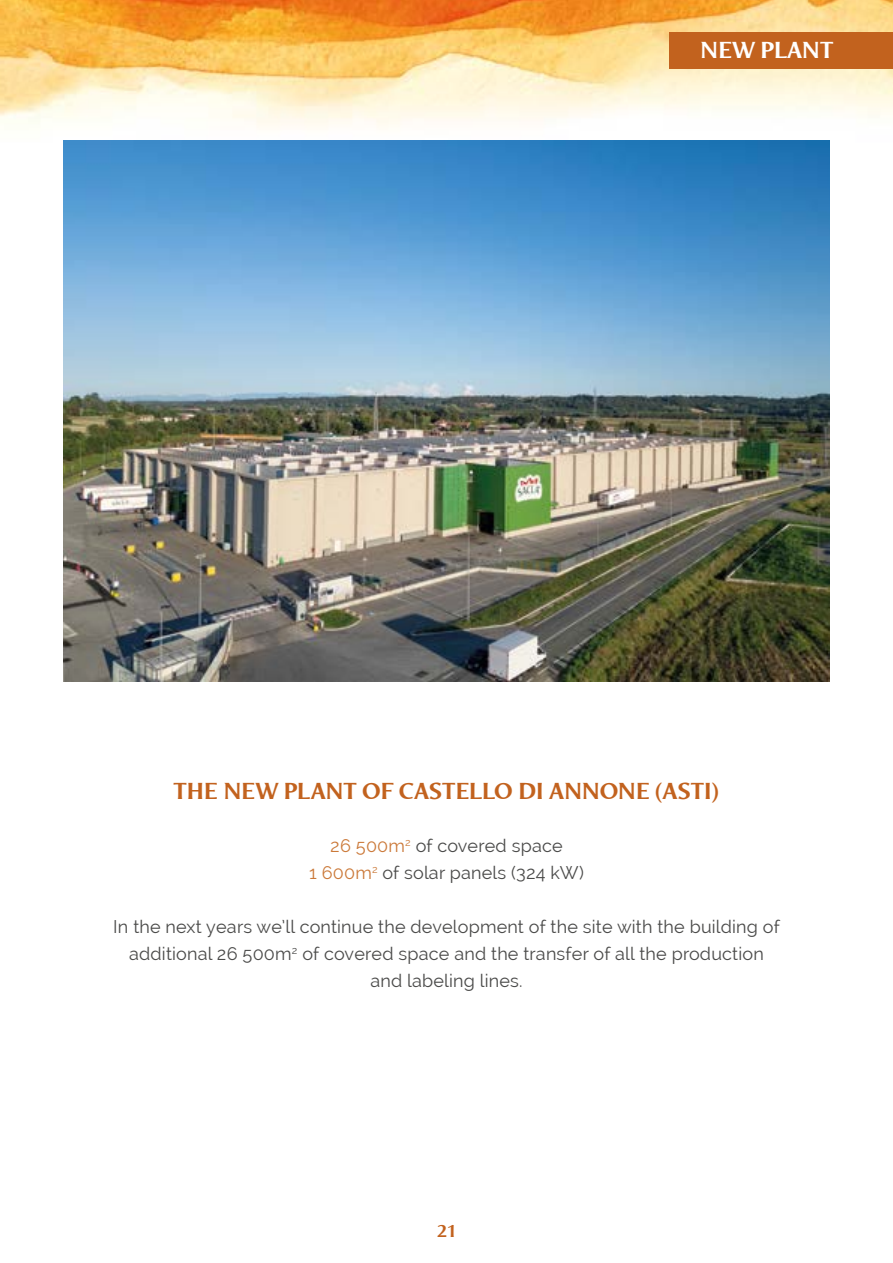
<style>
.page{position:relative;width:893px;height:1263px;background:#fff}
.page>*{position:absolute;margin:0;border:0;box-sizing:border-box;transform-origin:0 0}
.t1{font:700 24px "Odense";letter-spacing:-.01em;color:#c2621e}
.t2{font:700 24px "Odense";color:#fff}
.t3{font:18px/27px "Raleway";letter-spacing:.01em;color:#4a4a49;text-align:center}
.t4{font:700 18px "Odense";color:#c2621e}
.s1{color:#cb7939}
</style>
<div class="page">
<img style="left:0;top:0;width:893px;height:164px">
<img style="left:64px;top:141px;width:765px;height:540px">
<div style="left:669px;top:32px;width:224px;height:36px;background:#c2621e"></div>
<h1 class="t2" style="left:700px;top:36px;width:135px">NEW PLANT</h1>
<h1 class="t1" style="left:173px;top:778px;width:548px">THE NEW PLANT OF CASTELLO DI ANNONE (ASTI)</h1>
<p class="t3" style="left:309px;top:832px;width:276px"><span class="s1">26 500m</span><sup>2</sup> of covered space<br><span class="s1">1 600m</span><sup>2</sup> of solar panels (324 kW)</p>
<p class="t3" style="left:113px;top:913px;width:668px">In the next years we’ll continue the development of the site with the building of additional 26 500m<sup>2</sup> of covered space and the transfer of all the production and labeling lines.</p>
<p class="t4" style="left:437px;top:1221px;width:20px">21</p>
</div>
